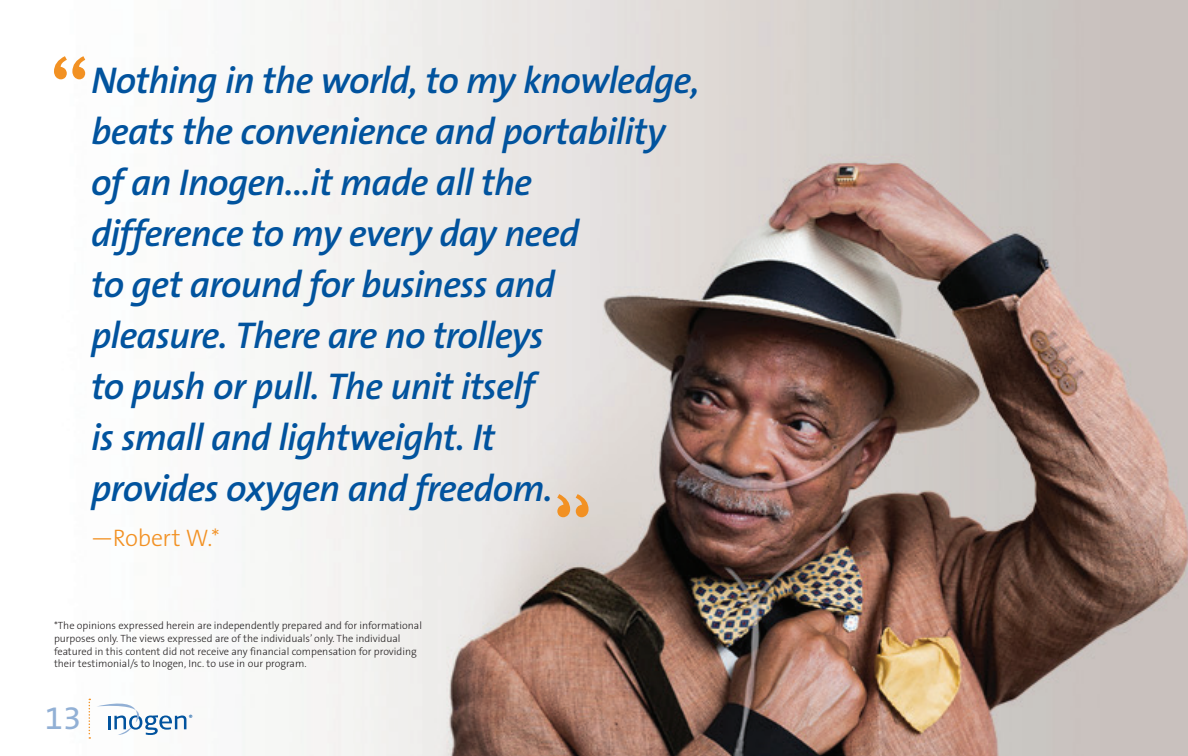
<style>
.page{position:relative;width:1188px;height:756px;background:#fff}
.page>*{position:absolute;margin:0;border:0;box-sizing:border-box;transform-origin:0 0}
.t1{font:italic 600 37.5px/51px "The Sans B6";letter-spacing:-.02em;color:#01539e}
.t2{font:33px "The Sans B5 Plain";color:#92b0d5}
.t3{font:300 24px "The Sans B3";letter-spacing:-.015em;color:#f29123}
.t4{font:300 10.5px/12.6px "The Sans B3";color:#231f20}
.t5{font:7.05px "The Sans B5 Plain";color:#01539e}
</style>
<div class="page">
<img style="left:59px;top:0;width:1129px;height:756px">
<svg style="left:54px;top:56px;width:31px;height:23px"></svg>
<svg style="left:557px;top:494px;width:32px;height:23px"></svg>
<svg style="left:96px;top:696px;width:90px;height:39px"></svg>
<svg style="left:89px;top:699px;width:1px;height:40px"></svg>
<p class="t1" style="left:91px;top:56px;width:610px">Nothing in the world, to my knowledge, beats the convenience and portability of an Inogen...it made all the<br>difference to my every day need<br>to get around for business and pleasure. There are no trolleys<br>to push or pull. The unit itself<br>is small and lightweight. It<br>provides oxygen and freedom.</p>
<h3 class="t3" style="left:90px;top:525px;width:131px">—Robert W.*</h3>
<p class="t4" style="left:54px;top:620px;width:370px">*The opinions expressed herein are independently prepared and for informational purposes only. The views expressed are of the individuals’ only. The individual featured in this content did not receive any financial compensation for providing their testimonial/s to Inogen, Inc. to use in our program.</p>
<h2 class="t2" style="left:45px;top:701px;width:38px">13</h2>
<p class="t5" style="left:189px;top:714px;width:5px">®</p>
</div>
